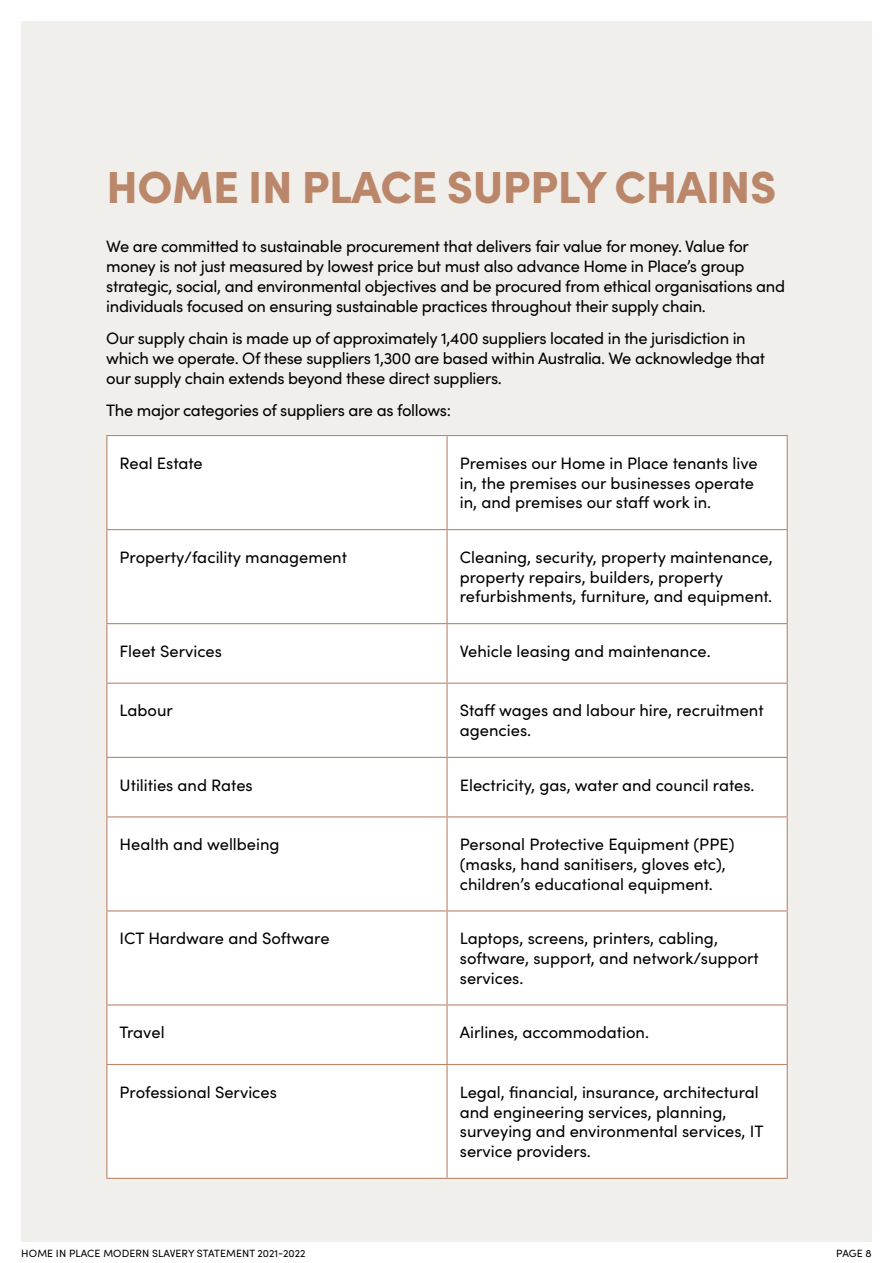
<style>
.page{position:relative;width:893px;height:1263px;background:#fff}
.page>*{position:absolute;margin:0;border:0;box-sizing:border-box;transform-origin:0 0}
.t1{font:900 45px "Sofia Pro";letter-spacing:-.01em;color:#ba876b}
.t2{font:16.5px/19.8px "Sofia Pro";letter-spacing:-.01em;color:#000}
.t3{font:10.5px "Sofia Pro";letter-spacing:.01em;color:#000}
</style>
<div class="page">
<div style="left:21px;top:21px;width:851px;height:1221px;background:#f1efeb"></div>
<div style="left:107px;top:436px;width:680px;height:742px;background:#fff"></div>
<hr style="left:106px;top:435px;width:341px;height:1px;background:#ba876b">
<hr style="left:106px;top:436px;width:1px;height:93px;background:#ba876b">
<hr style="left:447px;top:435px;width:341px;height:1px;background:#ba876b">
<hr style="left:446px;top:436px;width:2px;height:93px;background:#ba876b">
<hr style="left:787px;top:436px;width:1px;height:93px;background:#ba876b">
<hr style="left:106px;top:529px;width:341px;height:1px;background:#ba876b">
<hr style="left:106px;top:530px;width:1px;height:93px;background:#ba876b">
<hr style="left:447px;top:529px;width:341px;height:1px;background:#ba876b">
<hr style="left:446px;top:530px;width:2px;height:93px;background:#ba876b">
<hr style="left:787px;top:530px;width:1px;height:93px;background:#ba876b">
<hr style="left:106px;top:623px;width:341px;height:1px;background:#ba876b">
<hr style="left:106px;top:624px;width:1px;height:59px;background:#ba876b">
<hr style="left:447px;top:623px;width:341px;height:1px;background:#ba876b">
<hr style="left:446px;top:624px;width:2px;height:59px;background:#ba876b">
<hr style="left:787px;top:624px;width:1px;height:59px;background:#ba876b">
<hr style="left:106px;top:683px;width:341px;height:1px;background:#ba876b">
<hr style="left:106px;top:684px;width:1px;height:73px;background:#ba876b">
<hr style="left:447px;top:683px;width:341px;height:1px;background:#ba876b">
<hr style="left:446px;top:684px;width:2px;height:73px;background:#ba876b">
<hr style="left:787px;top:684px;width:1px;height:73px;background:#ba876b">
<hr style="left:106px;top:757px;width:341px;height:1px;background:#ba876b">
<hr style="left:106px;top:758px;width:1px;height:58px;background:#ba876b">
<hr style="left:447px;top:757px;width:341px;height:1px;background:#ba876b">
<hr style="left:446px;top:758px;width:2px;height:58px;background:#ba876b">
<hr style="left:787px;top:758px;width:1px;height:58px;background:#ba876b">
<hr style="left:106px;top:816px;width:341px;height:1px;background:#ba876b">
<hr style="left:106px;top:817px;width:1px;height:93px;background:#ba876b">
<hr style="left:447px;top:816px;width:341px;height:1px;background:#ba876b">
<hr style="left:446px;top:817px;width:2px;height:93px;background:#ba876b">
<hr style="left:787px;top:817px;width:1px;height:93px;background:#ba876b">
<hr style="left:106px;top:910px;width:341px;height:1px;background:#ba876b">
<hr style="left:106px;top:911px;width:1px;height:93px;background:#ba876b">
<hr style="left:447px;top:910px;width:341px;height:1px;background:#ba876b">
<hr style="left:446px;top:911px;width:2px;height:93px;background:#ba876b">
<hr style="left:787px;top:911px;width:1px;height:93px;background:#ba876b">
<hr style="left:106px;top:1004px;width:341px;height:1px;background:#ba876b">
<hr style="left:106px;top:1005px;width:1px;height:59px;background:#ba876b">
<hr style="left:447px;top:1004px;width:341px;height:1px;background:#ba876b">
<hr style="left:446px;top:1005px;width:2px;height:59px;background:#ba876b">
<hr style="left:787px;top:1005px;width:1px;height:59px;background:#ba876b">
<hr style="left:106px;top:1064px;width:341px;height:1px;background:#ba876b">
<hr style="left:106px;top:1065px;width:1px;height:113px;background:#ba876b">
<hr style="left:447px;top:1064px;width:341px;height:1px;background:#ba876b">
<hr style="left:446px;top:1065px;width:2px;height:113px;background:#ba876b">
<hr style="left:787px;top:1065px;width:1px;height:113px;background:#ba876b">
<hr style="left:106px;top:1178px;width:341px;height:1px;background:#ba876b">
<hr style="left:447px;top:1178px;width:341px;height:1px;background:#ba876b">
<h1 class="t1" style="left:107px;top:151px;width:671px">HOME IN PLACE SUPPLY CHAINS</h1>
<p class="t2" style="left:106px;top:236px;width:680px">We are committed to sustainable procurement that delivers fair value for money. Value for money is not just measured by lowest price but must also advance Home in Place’s group strategic, social, and environmental objectives and be procured from ethical organisations and individuals focused on ensuring sustainable practices throughout their supply chain.</p>
<p class="t2" style="left:106px;top:327px;width:660px">Our supply chain is made up of approximately 1,400 suppliers located in the jurisdiction in which we operate. Of these suppliers 1,300 are based within Australia. We acknowledge that our supply chain extends beyond these direct suppliers.</p>
<p class="t2" style="left:106px;top:400px;width:346px">The major categories of suppliers are as follows:</p>
<p class="t2" style="left:120px;top:452px;width:85px">Real Estate</p>
<p class="t2" style="left:460px;top:452px;width:299px">Premises our Home in Place tenants live in, the premises our businesses operate in, and premises our staff work in.</p>
<p class="t2" style="left:120px;top:546px;width:229px">Property/facility management</p>
<p class="t2" style="left:460px;top:546px;width:314px">Cleaning, security, property maintenance, property repairs, builders, property refurbishments, furniture, and equipment.</p>
<p class="t2" style="left:120px;top:640px;width:104px">Fleet Services</p>
<p class="t2" style="left:460px;top:640px;width:253px">Vehicle leasing and maintenance.</p>
<p class="t2" style="left:120px;top:700px;width:55px">Labour</p>
<p class="t2" style="left:460px;top:700px;width:305px">Staff wages and labour hire, recruitment agencies.</p>
<p class="t2" style="left:120px;top:774px;width:135px">Utilities and Rates</p>
<p class="t2" style="left:460px;top:774px;width:296px">Electricity, gas, water and council rates.</p>
<p class="t2" style="left:120px;top:833px;width:161px">Health and wellbeing</p>
<p class="t2" style="left:460px;top:833px;width:276px">Personal Protective Equipment (PPE) (masks, hand sanitisers, gloves etc), children’s educational equipment.</p>
<p class="t2" style="left:120px;top:927px;width:212px">ICT Hardware and Software</p>
<p class="t2" style="left:460px;top:927px;width:301px">Laptops, screens, printers, cabling, software, support, and network/support services.</p>
<p class="t2" style="left:120px;top:1021px;width:46px">Travel</p>
<p class="t2" style="left:460px;top:1021px;width:191px">Airlines, accommodation.</p>
<p class="t2" style="left:120px;top:1081px;width:159px">Professional Services</p>
<p class="t2" style="left:460px;top:1081px;width:305px">Legal, financial, insurance, architectural and engineering services, planning, surveying and environmental services, IT service providers.</p>
<p class="t3" style="left:21px;top:1245px;width:286px">HOME IN PLACE MODERN SLAVERY STATEMENT 2021-2022</p>
<p class="t3" style="left:836px;top:1245px;width:37px">PAGE 8</p>
</div>
